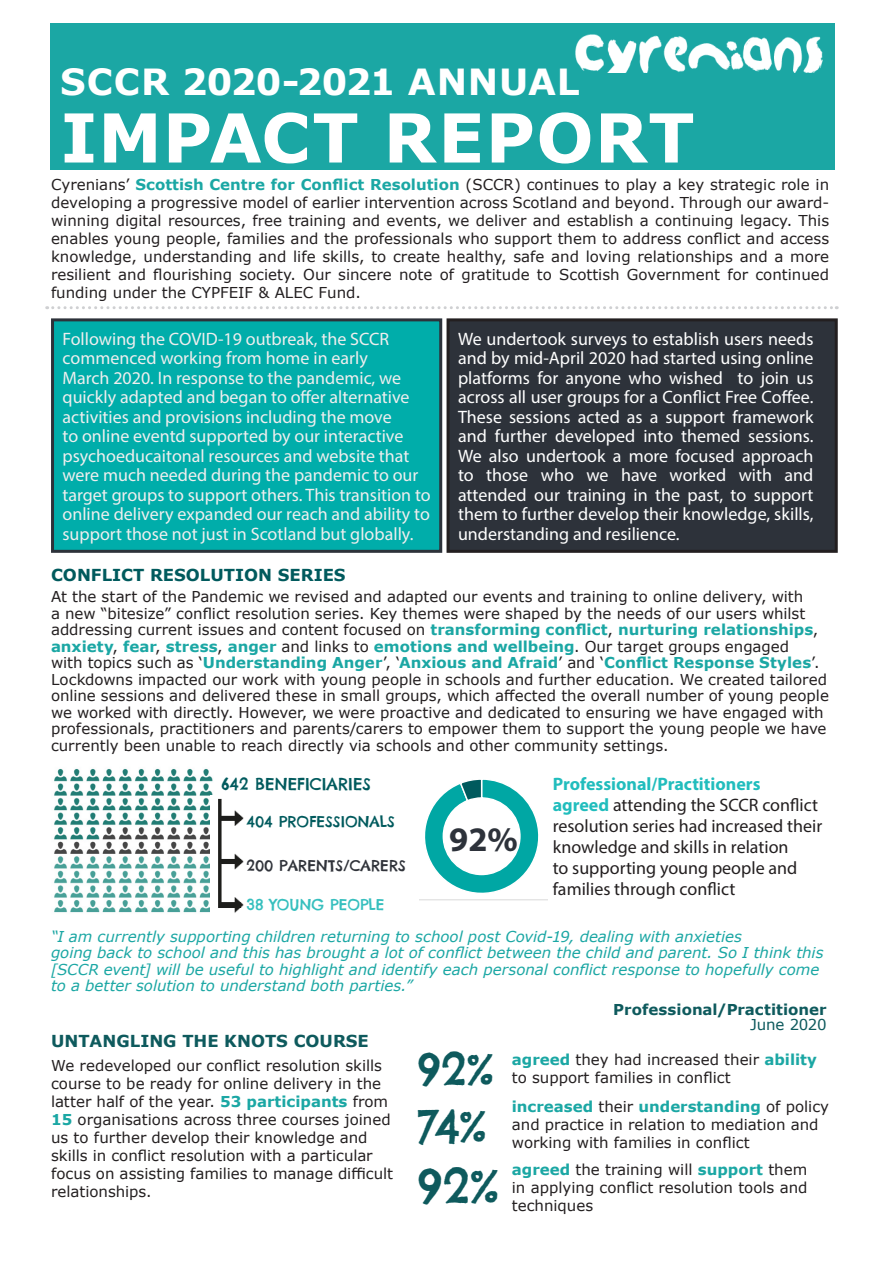
<style>
.page{position:relative;width:893px;height:1263px;background:#fff}
.page>*{position:absolute;margin:0;border:0;box-sizing:border-box;transform-origin:0 0}
.Sub_Heading_Text{font:700 67.5px "Verdana";letter-spacing:.015em;color:#fff}
.Sub_Heading_Text-2{font:48px "Chelsea Market";color:#0e5a5d}
.Sub_Heading_Text-3{font:45px "Chelsea Market";color:#0e5a5d}
.Sub_Heading_Text-4{font:700 36px "Verdana";letter-spacing:.005em;color:#fff}
.t1{font:700 34.5px "Myriad Pro";color:#2d323a}
.t2{font:18px/19.5px "Myriad Pro";color:#efeeee}
.t3{font:18px/19.5px "Myriad Pro";color:#fff;text-align:justify}
.Body{font:18px/21px "Myriad Pro";color:#231f20}
.t4{font:700 16.5px "Verdana";color:#005a5d}
.t5{font:700 16.5px "Verdana";color:#0e5a5d}
.t6{font:16.5px "Chelsea Market";color:#005a5d}
.Sub_Heading_Text-5{font:15px/16.5px "Verdana";color:#231f20}
.Base_Text{font:15px/18px "Verdana";color:#231f20;text-align:justify}
.t7{font:italic 15px/16.5px "Verdana";letter-spacing:-.005em;color:#1ba7a4}
.t8{font:700 15px "Verdana";color:#0e5a5d}
.t9{font:15px "Chelsea Market";color:#30333a}
.t10{font:15px "Chelsea Market";color:#005a5d}
.t11{font:15px "Chelsea Market";color:#36bfbe}
.t12{font:15px "Verdana";letter-spacing:-.015em;color:#0e5a5d}
.s1{font-weight:700;color:#1ba7a4}
.s2{font-weight:700;color:#21bdbd}
.s3{font-weight:700;color:#fff}
.s4{color:#fff}
</style>
<div class="page">
<div style="left:50px;top:23px;width:784px;height:146px;background:#1ba7a4"></div>
<img style="left:575px;top:35px;width:248px;height:38px">
<svg style="left:47px;top:306px;width:790px;height:3px"></svg>
<div style="left:448px;top:320px;width:388px;height:231px;background:#2d323a"></div>
<div style="left:447px;top:318px;width:391px;height:235px;border:3px solid #231f20"></div>
<div style="left:53px;top:320px;width:388px;height:231px;background:#00adaa"></div>
<div style="left:51px;top:318px;width:391px;height:235px;border:3px solid #2d323a"></div>
<img style="left:54px;top:768px;width:159px;height:145px">
<img style="left:211px;top:796px;width:33px;height:117px">
<svg style="left:420px;top:779px;width:127px;height:122px"></svg>
<p class="Sub_Heading_Text-4" style="left:60px;top:56px;width:521px">SCCR 2020-2021 ANNUAL</p>
<p class="Sub_Heading_Text" style="left:61px;top:90px;width:635px">IMPACT REPORT</p>
<p class="Base_Text" style="left:51px;top:175px;width:780px">Cyrenians’ <span class="s1">Scottish Centre for Conflict Resolution</span> (SCCR) continues to play a key strategic role in developing a progressive model of earlier intervention across Scotland and beyond. Through our award&shy;winning digital resources, free training and events, we deliver and establish a continuing legacy. This enables young people, families and the professionals who support them to address conflict and access knowledge, understanding and life skills, to create healthy, safe and loving relationships and a more resilient and flourishing society. Our sincere note of gratitude to Scottish Government for continued funding under the CYPFEIF &amp; ALEC Fund.</p>
<p class="t3" style="left:458px;top:329px;width:357px">We undertook surveys to establish users needs and by mid-April 2020 had started using online platforms for anyone who wished to join us across all user groups for a Conflict Free Coffee.<br>These sessions acted as a support framework and further developed into themed sessions.<br>We also undertook a more focused approach to those who we have worked with and attended our training in the past, to support them to further develop their knowledge, skills, understanding and resilience.</p>
<p class="t2" style="left:63px;top:329px;width:370px">Following the COVID-19 outbreak, the SCCR commenced working from home in early<br>March 2020. In response to the pandemic, we quickly adapted and began to offer alternative activities and provisions including the move<br>to online eventd supported by our interactive psychoeducaitonal resources and website that were much needed during the pandemic to our target groups to support others. This transition to online delivery expanded our reach and ability to support those not just in Scotland but globally.</p>
<p class="t4" style="left:51px;top:563px;width:296px">CONFLICT RESOLUTION SERIES</p>
<p class="Sub_Heading_Text-5" style="left:51px;top:589px;width:779px">At the start of the Pandemic we revised and adapted our events and training to online delivery, with<br>a new “bitesize” conflict resolution series. Key themes were shaped by the needs of our users whilst addressing current issues and content focused on <span class="s1">transforming conflict</span>, <span class="s1">nurturing relationships</span>, <span class="s1">anxiety</span>, <span class="s1">fear</span>, <span class="s1">stress</span>, <span class="s1">anger</span> and links to <span class="s1">emotions and wellbeing</span>. Our target groups engaged<br>with topics such as ‘<span class="s1">Understanding Anger</span>’, ‘<span class="s1">Anxious and Afraid</span>’ and ‘<span class="s1">Conflict Response Styles</span>’.<br>Lockdowns impacted our work with young people in schools and further education. We created tailored online sessions and delivered these in small groups, which affected the overall number of young people we worked with directly. However, we were proactive and dedicated to ensuring we have engaged with professionals, practitioners and parents/carers to empower them to support the young people we have currently been unable to reach directly via schools and other community settings.</p>
<p class="t6" style="left:222px;top:774px;width:151px">642 BENEFICIARIES</p>
<p class="t10" style="left:247px;top:811px;width:150px">404 PROFESSIONALS</p>
<p class="t9" style="left:247px;top:856px;width:161px">200 PARENTS/CARERS</p>
<p class="t11" style="left:247px;top:895px;width:139px">38 YOUNG PEOPLE</p>
<p class="t7" style="left:51px;top:928px;width:692px">“I am currently supporting children returning to school post Covid-19, dealing with anxieties</p>
<p class="t7" style="left:51px;top:944px;width:774px">going back to school and this has brought a lot of conflict between the child and parent. So I think this [SCCR event] will be useful to highlight and identify each personal conflict response to hopefully come to a better solution to understand both parties.”</p>
<p class="t8" style="left:613px;top:999px;width:215px">Professional/Practitioner</p>
<p class="t12" style="left:750px;top:1014px;width:78px">June 2020</p>
<p class="t5" style="left:51px;top:1029px;width:319px">UNTANGLING THE KNOTS COURSE</p>
<p class="Body" style="left:553px;top:773px;width:271px"><span class="s2">Professional/Practitioners<br>agreed</span> attending the SCCR conflict resolution series had increased their knowledge and skills in relation<br>to supporting young people and families through conflict</p>
<p class="t1" style="left:449px;top:816px;width:70px">92%</p>
<p class="Sub_Heading_Text-5" style="left:51px;top:1056px;width:344px;line-height:18px">We redeveloped our conflict resolution skills course to be ready for online delivery in the latter half of the year. <span class="s1">53 participants</span> from <span class="s3">15</span> <span class="s4">organisations across three courses joined us t</span>o further develop their knowledge and skills in conflict resolution with a particular focus on assisting families to manage difficult relationships.</p>
<p class="Sub_Heading_Text-3" style="left:417px;top:1040px;width:79px">92%</p>
<p class="Sub_Heading_Text-3" style="left:417px;top:1097px;width:71px">74%</p>
<p class="Sub_Heading_Text-2" style="left:417px;top:1155px;width:84px">92%</p>
<p class="Base_Text" style="left:512px;top:1050px;width:307px"><span class="s1">agreed</span> they had increased their <span class="s1">ability</span></p>
<p class="Base_Text" style="left:512px;top:1068px;width:220px">to support families in conflict</p>
<p class="Base_Text" style="left:512px;top:1097px;width:319px;text-align:left"><span class="s1">increased</span> their <span class="s1">understanding</span> of policy and practice in relation to mediation and working with families in conflict</p>
<p class="Base_Text" style="left:512px;top:1160px;width:297px"><span class="s1">agreed</span> the training will <span class="s1">support</span> them in applying conflict resolution tools and techniques</p>
</div>
